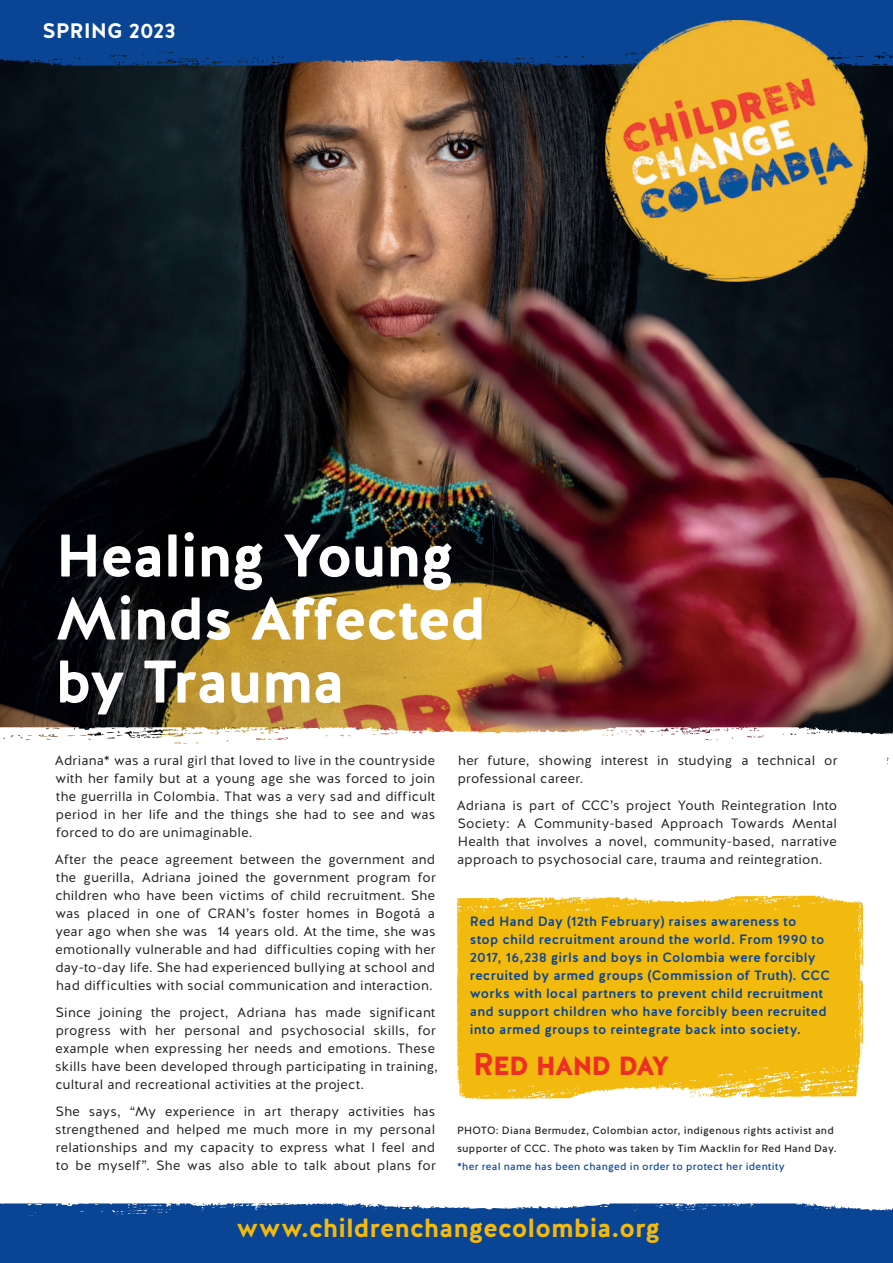
<style>
.page{position:relative;width:893px;height:1263px;background:#fff}
.page>*{position:absolute;margin:0;border:0;box-sizing:border-box;transform-origin:0 0}
.t1{font:700 60px/63px "Halis R";letter-spacing:-.02em;color:#fff}
.t2{font:600 31.5px "Halis R";letter-spacing:-.035em;color:#ee2e22}
.t3{font:700 26.25px "Halis R";letter-spacing:-.01em;color:#f2b90f}
.t4{font:600 21px "Halis R";letter-spacing:-.005em;color:#fff}
.t5{font:13.5px/18px "Halis R";letter-spacing:.015em;color:#231f20;text-align:justify}
.t6{font:500 13.5px/18px "Halis R";letter-spacing:.02em;color:#094594}
.t7{font:10.5px/18px "Halis R";letter-spacing:.025em;color:#231f20}
.t8{font:10.5px "Halis R";letter-spacing:.03em;color:#094594}
</style>
<div class="page">
<svg style="left:457px;top:1021px;width:406px;height:78px;background:#f3c02a"></svg>
<svg style="left:858px;top:1038px;width:6px;height:25px"></svg>
<svg style="left:457px;top:895px;width:406px;height:126px;background:#f4c843"></svg>
<svg style="left:858px;top:960px;width:6px;height:25px"></svg>
<div style="left:460px;top:912px;width:389px;height:127px;background:#f2b90f"></div>
<img style="left:0;top:67px;width:893px;height:659px">
<div style="left:0;top:0;width:893px;height:67px;background:#094594"></div>
<div style="left:0;top:1203px;width:893px;height:60px;background:#094594"></div>
<svg style="left:0;top:726px;width:893px;height:39px"></svg>
<img style="left:606px;top:20px;width:261px;height:261px">
<h3 class="t4" style="left:43px;top:19px;width:135px">SPRING 2023</h3>
<h1 class="t1" style="left:55px;top:531px;width:432px">Healing Young<br>Minds Affected by Trauma</h1>
<p class="t5" style="left:55px;top:753px;width:382px">Adriana* was a rural girl that loved to live in the countryside with her family but at a young age she was forced to join the guerrilla in Colombia. That was a very sad and difficult period in her life and the things she had to see and was forced to do are unimaginable.</p>
<p class="t5" style="left:55px;top:852px;width:382px">After the peace agreement between the government and the guerilla, Adriana joined the government program for children who have been victims of child recruitment. She was placed in one of CRAN’s foster homes in Bogotá a year ago when she was 14 years old. At the time, she was emotionally vulnerable and had difficulties coping with her day-to-day life. She had experienced bullying at school and had difficulties with social communication and interaction.</p>
<p class="t5" style="left:55px;top:1005px;width:384px;text-align:left">Since joining the project, Adriana has made significant progress with her personal and psychosocial skills, for example when expressing her needs and emotions. These skills have been developed through participating in training, cultural and recreational activities at the project.</p>
<p class="t5" style="left:55px;top:1104px;width:382px">She says, “My experience in art therapy activities has strengthened and helped me much more in my personal relationships and my capacity to express what I feel and to be myself”. She was also able to talk about plans for</p>
<p class="t5" style="left:458px;top:753px;width:382px">her future, showing interest in studying a technical or professional career.</p>
<p class="t5" style="left:457px;top:798px;width:382px">Adriana is part of CCC’s project Youth Reintegration Into Society: A Community-based Approach Towards Mental Health that involves a novel, community-based, narrative approach to psychosocial care, trauma and reintegration.</p>
<p class="t6" style="left:470px;top:913px;width:362px">Red Hand Day (12th February) raises awareness to<br>stop child recruitment around the world. From 1990 to 2017, 16,238 girls and boys in Colombia were forcibly recruited by armed groups (Commission of Truth). CCC works with local partners to prevent child recruitment and support children who have forcibly been recruited into armed groups to reintegrate back into society.</p>
<h2 class="t2" style="left:473px;top:1046px;width:198px">Red hand day</h2>
<p class="t7" style="left:457px;top:1122px;width:381px">PHOTO: Diana Bermudez, Colombian actor, indigenous rights activist and supporter of CCC. The photo was taken by Tim Macklin for Red Hand Day.</p>
<p class="t8" style="left:457px;top:1162px;width:329px">*her real name has been changed in order to protect her identity</p>
<h3 class="t3" style="left:237px;top:1216px;width:425px">www.childrenchangecolombia.org</h3>
</div>
